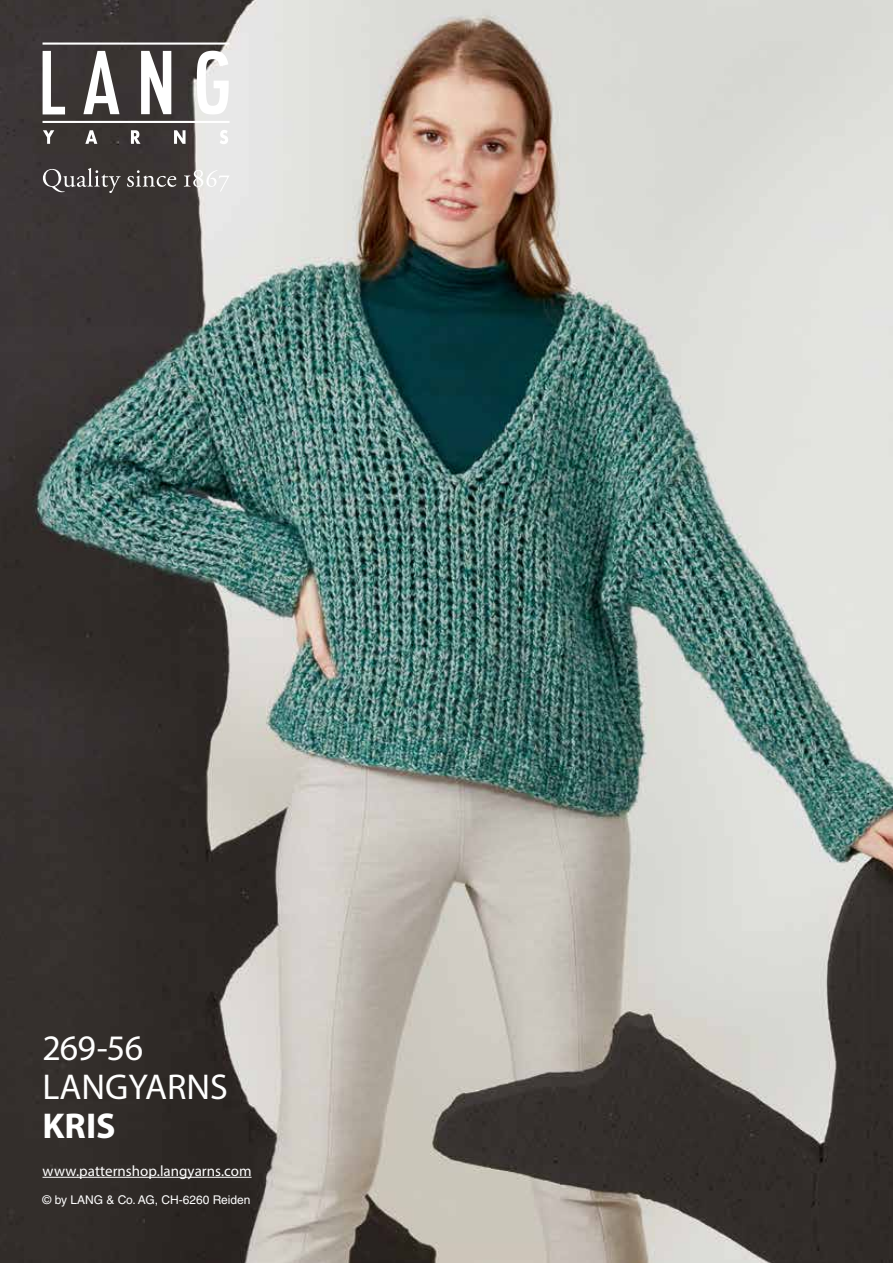
<style>
.page{position:relative;width:893px;height:1263px;background:#fff}
.page>*{position:absolute;margin:0;border:0;box-sizing:border-box;transform-origin:0 0}
.t1{font:36px/39px "Myriad Pro";color:#fff}
.t2{font:700 36px "Myriad Pro";color:#fff}
.t3{font:15px "Myriad Pro";color:#fff}
.t4{font:12px "Helvetica LT Std";color:#fff}
</style>
<div class="page">
<img style="left:0;top:0;width:893px;height:1263px">
<hr style="left:43px;top:1177px;width:209px;height:1px;background:#fff">
<svg style="left:197px;top:51px;width:32px;height:63px"></svg>
<svg style="left:141px;top:51px;width:30px;height:63px"></svg>
<svg style="left:83px;top:51px;width:36px;height:63px"></svg>
<svg style="left:43px;top:51px;width:22px;height:63px"></svg>
<svg style="left:43px;top:130px;width:11px;height:14px"></svg>
<svg style="left:85px;top:130px;width:12px;height:14px"></svg>
<svg style="left:131px;top:130px;width:10px;height:14px"></svg>
<svg style="left:174px;top:130px;width:12px;height:14px"></svg>
<svg style="left:220px;top:130px;width:8px;height:14px"></svg>
<hr style="left:43px;top:43px;width:187px;height:2px;background:#fff">
<hr style="left:43px;top:121px;width:187px;height:2px;background:#fff">
<svg style="left:43px;top:168px;width:78px;height:25px;background:#5c5758"></svg>
<svg style="left:127px;top:170px;width:49px;height:17px"></svg>
<svg style="left:184px;top:170px;width:46px;height:22px"></svg>
<h1 class="t1" style="left:43px;top:1028px;width:187px">269-56<br>LANGYARNS</h1>
<h1 class="t2" style="left:43px;top:1102px;width:74px">KRIS</h1>
<p class="t3" style="left:43px;top:1161px;width:211px">www.patternshop.langyarns.com</p>
<p class="t4" style="left:43px;top:1192px;width:210px">© by LANG &amp; Co. AG, CH-6260 Reiden</p>
</div>
